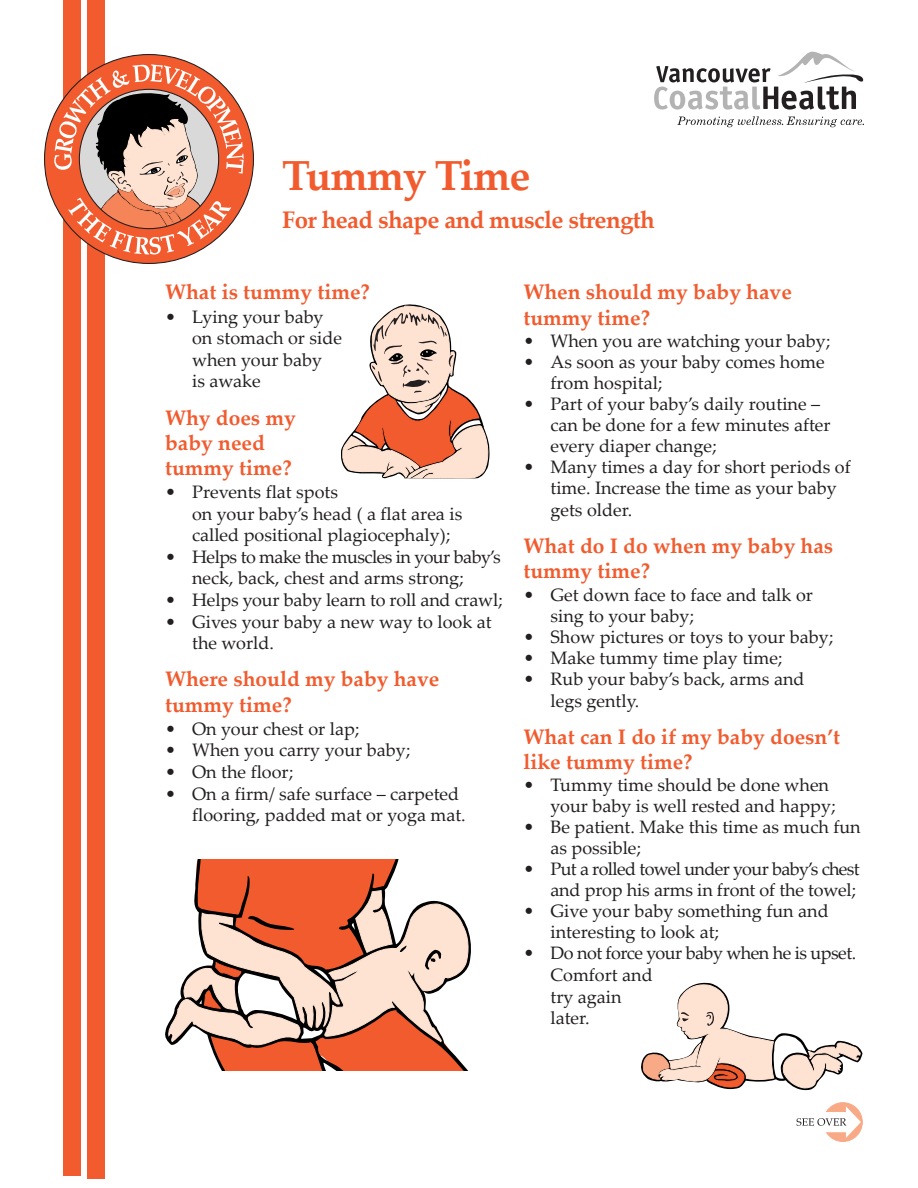
<style>
.page{position:relative;width:918px;height:1188px;background:#fff}
.page>*{position:absolute;margin:0;border:0;box-sizing:border-box;transform-origin:0 0}
.t1{font:700 42px "Palatino Linotype";letter-spacing:-.025em;color:#f15b2e}
.t2{font:700 24px "Palatino Linotype";letter-spacing:-.025em;color:#f15b2e}
.body_bold{font:700 21px/25.2px "Palatino Linotype";color:#f15b2e}
.t3{font:18px/21.6px "Palatino Linotype";color:#231f20}
.t4{font:18px/21.6px "Palatino Linotype";letter-spacing:-.03em;color:#231f20;text-align:center}
.t5{font:18px/21px "Palatino Linotype";letter-spacing:-.035em;color:#231f20;text-align:right}
</style>
<div class="page">
<div style="left:63px;top:0;width:18px;height:1176px;background:#f15b2e"></div>
<div style="left:87px;top:0;width:18px;height:1179px;background:#f15b2e"></div>
<svg style="left:45px;top:55px;width:208px;height:208px"></svg>
<svg style="left:677px;top:116px;width:187px;height:11px"></svg>
<svg style="left:654px;top:52px;width:210px;height:58px"></svg>
<svg style="left:168px;top:860px;width:303px;height:211px"></svg>
<svg style="left:641px;top:983px;width:221px;height:107px"></svg>
<svg style="left:797px;top:1103px;width:65px;height:39px"></svg>
<svg style="left:341px;top:304px;width:149px;height:174px"></svg>
<p class="t1" style="left:282px;top:146px;width:250px">Tummy Time</p>
<p class="t2" style="left:282px;top:203px;width:374px">For head shape and muscle strength</p>
<p class="body_bold" style="left:165px;top:279px;width:206px">What is tummy time?</p>
<p class="t3" style="left:192px;top:305px;width:151px;text-indent:-27px">• Lying your baby on stomach or side when your baby<br>is awake</p>
<p class="body_bold" style="left:165px;top:404px;width:132px">Why does my baby need tummy time?</p>
<p class="t3" style="left:192px;top:480px;width:272px;text-indent:-27px">• Prevents flat spots<br>on your baby’s head ( a flat area is called positional plagiocephaly);</p>
<p class="t4" style="left:165px;top:545px;width:337px">• Helps to make the muscles in your baby’s neck, back, chest and arms strong;</p>
<p class="t3" style="left:165px;top:588px;width:339px">• Helps your baby learn to roll and crawl;</p>
<p class="t3" style="left:192px;top:610px;width:301px;text-indent:-27px">• Gives your baby a new way to look at the world.</p>
<p class="body_bold" style="left:165px;top:666px;width:276px">Where should my baby have tummy time?</p>
<p class="t3" style="left:165px;top:717px;width:196px">• On your chest or lap;</p>
<p class="t3" style="left:165px;top:739px;width:247px">• When you carry your baby;</p>
<p class="t3" style="left:165px;top:760px;width:130px">• On the floor;</p>
<p class="t3" style="left:192px;top:782px;width:275px;text-indent:-27px">• On a firm/ safe surface – carpeted flooring, padded mat or yoga mat.</p>
<p class="body_bold" style="left:524px;top:279px;width:270px">When should my baby have tummy time?</p>
<p class="t3" style="left:524px;top:330px;width:308px">• When you are watching your baby;</p>
<p class="t3" style="left:550px;top:351px;width:276px;line-height:21px;text-indent:-27px">• As soon as your baby comes home from hospital;</p>
<p class="t3" style="left:550px;top:393px;width:282px;line-height:21px;text-indent:-27px">• Part of your baby’s daily routine – can be done for a few minutes after every diaper change;</p>
<p class="t3" style="left:550px;top:456px;width:302px;text-indent:-27px">• Many times a day for short periods of time. Increase the time as your baby gets older.</p>
<p class="body_bold" style="left:524px;top:533px;width:311px">What do I do when my baby has tummy time?</p>
<p class="t3" style="left:550px;top:584px;width:264px;line-height:21px;text-indent:-27px">• Get down face to face and talk or sing to your baby;</p>
<p class="t3" style="left:524px;top:625px;width:311px">• Show pictures or toys to your baby;</p>
<p class="t3" style="left:524px;top:646px;width:260px">• Make tummy time play time;</p>
<p class="t3" style="left:550px;top:667px;width:256px;text-indent:-27px">• Rub your baby’s back, arms and legs gently.</p>
<p class="body_bold" style="left:524px;top:723px;width:318px">What can I do if my baby doesn’t like tummy time?</p>
<p class="t3" style="left:550px;top:774px;width:287px;line-height:21px;text-indent:-27px">• Tummy time should be done when your baby is well rested and happy;</p>
<p class="t3" style="left:550px;top:816px;width:312px;line-height:21px;text-indent:-27px">• Be patient. Make this time as much fun as possible;</p>
<p class="t5" style="left:524px;top:858px;width:338px">• Put a rolled towel under your baby’s chest and prop his arms in front of the towel;</p>
<p class="t3" style="left:550px;top:900px;width:280px;line-height:21px;text-indent:-27px">• Give your baby something fun and interesting to look at;</p>
<p class="t4" style="left:550px;top:942px;width:307px;text-align:left;text-indent:-27px">• Do not force your baby when he is upset.<br>Comfort and<br>try again<br>later.</p>
</div>
